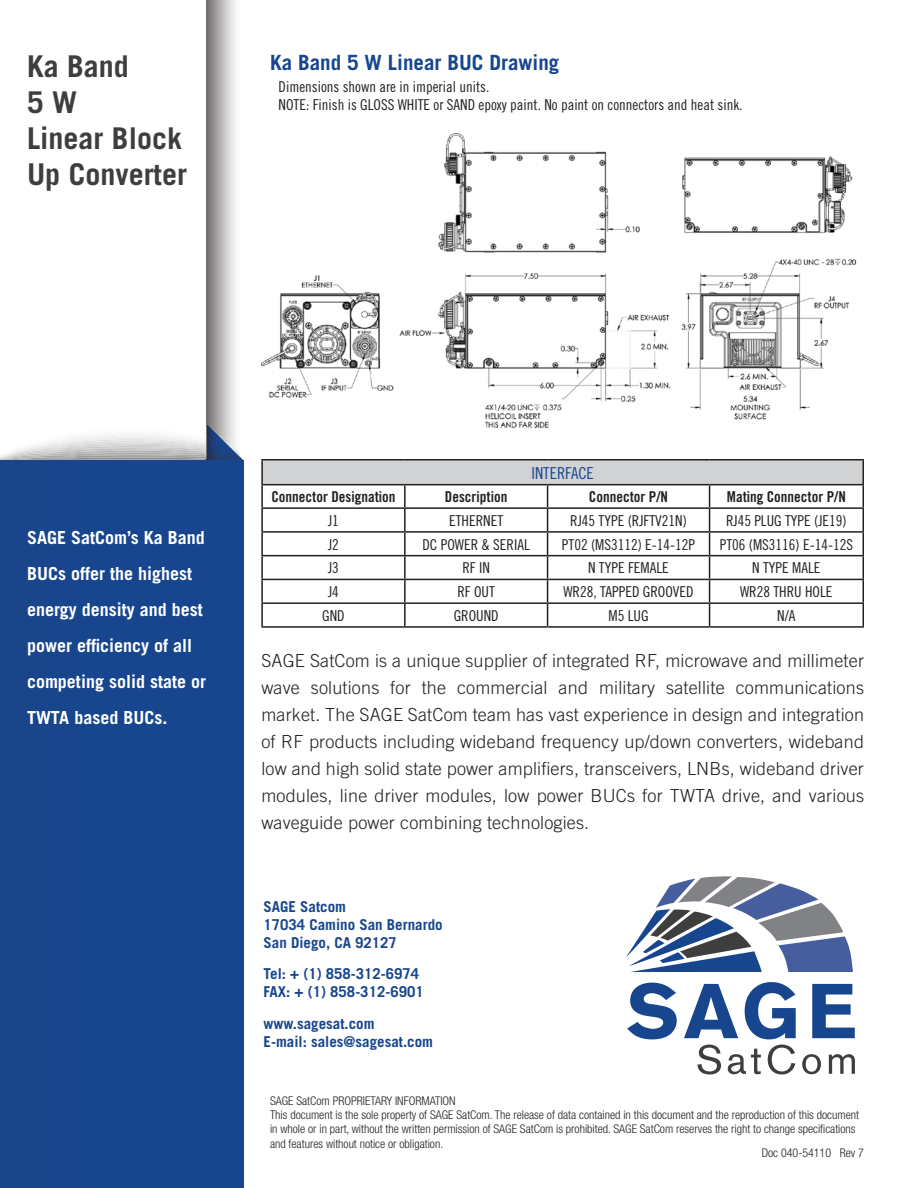
<style>
.page{position:relative;width:918px;height:1188px;background:#fff}
.page>*{position:absolute;margin:0;border:0;box-sizing:border-box;transform-origin:0 0}
.t1{font:700 30px/36px "Trade Gothic";color:#3e3e3f}
.t2{font:700 21px "Trade Gothic";color:#17468e}
.t3{font:300 18px/27px "Trade Gothic";letter-spacing:.01em;color:#231f20;text-align:justify}
.t4{font:700 18px/36px "Trade Gothic";color:#fff}
.t5{font:16.5px "Trade Gothic Cond Eighteen";color:#17468e}
.t6{font:15px "Trade Gothic Cond Eighteen";color:#231f20}
.t7{font:700 15px "Trade Gothic";color:#17468e}
.t8{font:15px "Trade Gothic Bold Cond Twenty";color:#231f20}
.t9{font:300 condensed 12px/14.4px "Helvetica Neue";color:#231f20}
</style>
<div class="page">
<svg style="left:206px;top:0;width:30px;height:421px;background:#b0afae"></svg>
<svg style="left:0;top:421px;width:243px;height:39px"></svg>
<div style="left:0;top:460px;width:244px;height:728px;background:#17468e"></div>
<img style="left:261px;top:133px;width:596px;height:296px">
<svg style="left:626px;top:876px;width:227px;height:96px"></svg>
<svg style="left:627px;top:983px;width:50px;height:56px"></svg>
<svg style="left:684px;top:984px;width:54px;height:54px"></svg>
<svg style="left:745px;top:982px;width:51px;height:57px"></svg>
<svg style="left:812px;top:984px;width:43px;height:54px"></svg>
<svg style="left:697px;top:1045px;width:24px;height:30px"></svg>
<svg style="left:728px;top:1049px;width:33px;height:25px"></svg>
<svg style="left:768px;top:1045px;width:27px;height:30px"></svg>
<svg style="left:802px;top:1054px;width:19px;height:20px"></svg>
<svg style="left:829px;top:1054px;width:26px;height:20px"></svg>
<div style="left:262px;top:460px;width:601px;height:25px;background:#d1d2d4"></div>
<hr style="left:261px;top:459px;width:144px;height:1px;background:#231f20">
<hr style="left:261px;top:460px;width:2px;height:24px;background:#231f20">
<hr style="left:405px;top:459px;width:143px;height:1px;background:#231f20">
<hr style="left:548px;top:459px;width:162px;height:1px;background:#231f20">
<hr style="left:710px;top:459px;width:154px;height:1px;background:#231f20">
<hr style="left:862px;top:460px;width:2px;height:24px;background:#231f20">
<hr style="left:261px;top:484px;width:144px;height:1px;background:#231f20">
<hr style="left:261px;top:485px;width:2px;height:22px;background:#231f20">
<hr style="left:405px;top:484px;width:143px;height:1px;background:#231f20">
<hr style="left:404px;top:485px;width:2px;height:22px;background:#231f20">
<hr style="left:548px;top:484px;width:162px;height:1px;background:#231f20">
<hr style="left:710px;top:484px;width:154px;height:1px;background:#231f20">
<hr style="left:862px;top:485px;width:2px;height:22px;background:#231f20">
<hr style="left:261px;top:507px;width:144px;height:2px;background:#231f20">
<hr style="left:261px;top:509px;width:2px;height:22px;background:#231f20">
<hr style="left:405px;top:507px;width:143px;height:2px;background:#231f20">
<hr style="left:404px;top:509px;width:2px;height:22px;background:#231f20">
<hr style="left:548px;top:507px;width:162px;height:2px;background:#231f20">
<hr style="left:710px;top:507px;width:154px;height:2px;background:#231f20">
<hr style="left:862px;top:509px;width:2px;height:22px;background:#231f20">
<hr style="left:261px;top:531px;width:144px;height:2px;background:#231f20">
<hr style="left:261px;top:533px;width:2px;height:22px;background:#231f20">
<hr style="left:405px;top:531px;width:143px;height:2px;background:#231f20">
<hr style="left:404px;top:533px;width:2px;height:22px;background:#231f20">
<hr style="left:548px;top:531px;width:162px;height:2px;background:#231f20">
<hr style="left:710px;top:531px;width:154px;height:2px;background:#231f20">
<hr style="left:862px;top:533px;width:2px;height:22px;background:#231f20">
<hr style="left:261px;top:555px;width:144px;height:1px;background:#231f20">
<hr style="left:261px;top:556px;width:2px;height:23px;background:#231f20">
<hr style="left:405px;top:555px;width:143px;height:1px;background:#231f20">
<hr style="left:404px;top:556px;width:2px;height:23px;background:#231f20">
<hr style="left:548px;top:555px;width:162px;height:1px;background:#231f20">
<hr style="left:710px;top:555px;width:154px;height:1px;background:#231f20">
<hr style="left:862px;top:556px;width:2px;height:23px;background:#231f20">
<hr style="left:261px;top:579px;width:144px;height:1px;background:#231f20">
<hr style="left:261px;top:580px;width:2px;height:22px;background:#231f20">
<hr style="left:405px;top:579px;width:143px;height:1px;background:#231f20">
<hr style="left:404px;top:580px;width:2px;height:22px;background:#231f20">
<hr style="left:548px;top:579px;width:162px;height:1px;background:#231f20">
<hr style="left:710px;top:579px;width:154px;height:1px;background:#231f20">
<hr style="left:862px;top:580px;width:2px;height:22px;background:#231f20">
<hr style="left:261px;top:602px;width:144px;height:2px;background:#231f20">
<hr style="left:261px;top:604px;width:2px;height:22px;background:#231f20">
<hr style="left:405px;top:602px;width:143px;height:2px;background:#231f20">
<hr style="left:404px;top:604px;width:2px;height:22px;background:#231f20">
<hr style="left:548px;top:602px;width:162px;height:2px;background:#231f20">
<svg style="left:547px;top:485px;width:1px;height:141px"></svg>
<hr style="left:710px;top:602px;width:154px;height:2px;background:#231f20">
<svg style="left:709px;top:485px;width:1px;height:141px"></svg>
<hr style="left:862px;top:604px;width:2px;height:22px;background:#231f20">
<hr style="left:261px;top:626px;width:144px;height:2px;background:#231f20">
<hr style="left:405px;top:626px;width:143px;height:2px;background:#231f20">
<hr style="left:548px;top:626px;width:162px;height:2px;background:#231f20">
<hr style="left:710px;top:626px;width:154px;height:2px;background:#231f20">
<p class="t1" style="left:27px;top:48px;width:103px">Ka Band</p>
<p class="t1" style="left:27px;top:84px;width:52px">5 W</p>
<p class="t1" style="left:27px;top:120px;width:161px">Linear Block<br>Up Converter</p>
<p class="t2" style="left:270px;top:50px;width:291px">Ka Band 5 W Linear BUC Drawing</p>
<p class="t6" style="left:279px;top:77px;width:212px">Dimensions shown are in imperial units.</p>
<p class="t6" style="left:279px;top:95px;width:465px">NOTE: Finish is GLOSS WHITE or SAND epoxy paint. No paint on connectors and heat sink.</p>
<p class="t4" style="left:27px;top:519px;width:181px">SAGE SatCom’s Ka Band<br>BUCs offer the highest energy density and best power efficiency of all competing solid state or<br>TWTA based BUCs.</p>
<p class="t5" style="left:531px;top:463px;width:64px">INTERFACE</p>
<p class="t8" style="left:271px;top:488px;width:126px">Connector Designation</p>
<p class="t8" style="left:445px;top:488px;width:64px">Description</p>
<p class="t8" style="left:589px;top:488px;width:81px">Connector P/N</p>
<p class="t8" style="left:727px;top:488px;width:121px">Mating Connector P/N</p>
<p class="t6" style="left:328px;top:512px;width:12px">J1</p>
<p class="t6" style="left:449px;top:512px;width:56px">ETHERNET</p>
<p class="t6" style="left:570px;top:512px;width:118px">RJ45 TYPE (RJFTV21N)</p>
<p class="t6" style="left:726px;top:512px;width:122px">RJ45 PLUG TYPE (JE19)</p>
<p class="t6" style="left:328px;top:535px;width:12px">J2</p>
<p class="t6" style="left:422px;top:535px;width:109px">DC POWER &amp; SERIAL</p>
<p class="t6" style="left:562px;top:535px;width:135px">PT02 (MS3112) E-14-12P</p>
<p class="t6" style="left:720px;top:535px;width:135px">PT06 (MS3116) E-14-12S</p>
<p class="t6" style="left:328px;top:559px;width:12px">J3</p>
<p class="t6" style="left:462px;top:559px;width:29px">RF IN</p>
<p class="t6" style="left:588px;top:559px;width:82px">N TYPE FEMALE</p>
<p class="t6" style="left:752px;top:559px;width:70px">N TYPE MALE</p>
<p class="t6" style="left:328px;top:583px;width:12px">J4</p>
<p class="t6" style="left:457px;top:583px;width:39px">RF OUT</p>
<p class="t6" style="left:563px;top:583px;width:132px">WR28, TAPPED GROOVED</p>
<p class="t6" style="left:740px;top:583px;width:94px">WR28 THRU HOLE</p>
<p class="t6" style="left:322px;top:607px;width:24px">GND</p>
<p class="t6" style="left:454px;top:607px;width:46px">GROUND</p>
<p class="t6" style="left:609px;top:607px;width:41px">M5 LUG</p>
<p class="t6" style="left:777px;top:607px;width:20px">N/A</p>
<p class="t3" style="left:261px;top:647px;width:604px">SAGE SatCom is a unique supplier of integrated RF, microwave and millimeter wave solutions for the commercial and military satellite communications market. The SAGE SatCom team has vast experience in design and integration of RF products including wideband frequency up/down converters, wideband low and high solid state power amplifiers, transceivers, LNBs, wideband driver modules, line driver modules, low power BUCs for TWTA drive, and various waveguide power combining technologies.</p>
<p class="t7" style="left:264px;top:897px;width:84px">SAGE Satcom</p>
<p class="t7" style="left:264px;top:915px;width:181px">17034 Camino San Bernardo</p>
<p class="t7" style="left:264px;top:933px;width:135px">San Diego, CA 92127</p>
<p class="t7" style="left:264px;top:965px;width:157px">Tel: + (1) 858-312-6974</p>
<p class="t7" style="left:264px;top:983px;width:162px">FAX: + (1) 858-312-6901</p>
<p class="t7" style="left:264px;top:1014px;width:113px">www.sagesat.com</p>
<p class="t7" style="left:264px;top:1032px;width:171px">E-mail: sales@sagesat.com</p>
<p class="t9" style="left:270px;top:1093px;width:187px">SAGE SatCom PROPRIETARY INFORMATION</p>
<p class="t9" style="left:270px;top:1108px;width:591px">This document is the sole property of SAGE SatCom. The release of data contained in this document and the reproduction of this document in whole or in part, without the written permission of SAGE SatCom is prohibited. SAGE SatCom reserves the right to change specifications and features without notice or obligation.</p>
<p class="t9" style="left:762px;top:1145px;width:104px">Doc 040-54110 Rev 7</p>
</div>
